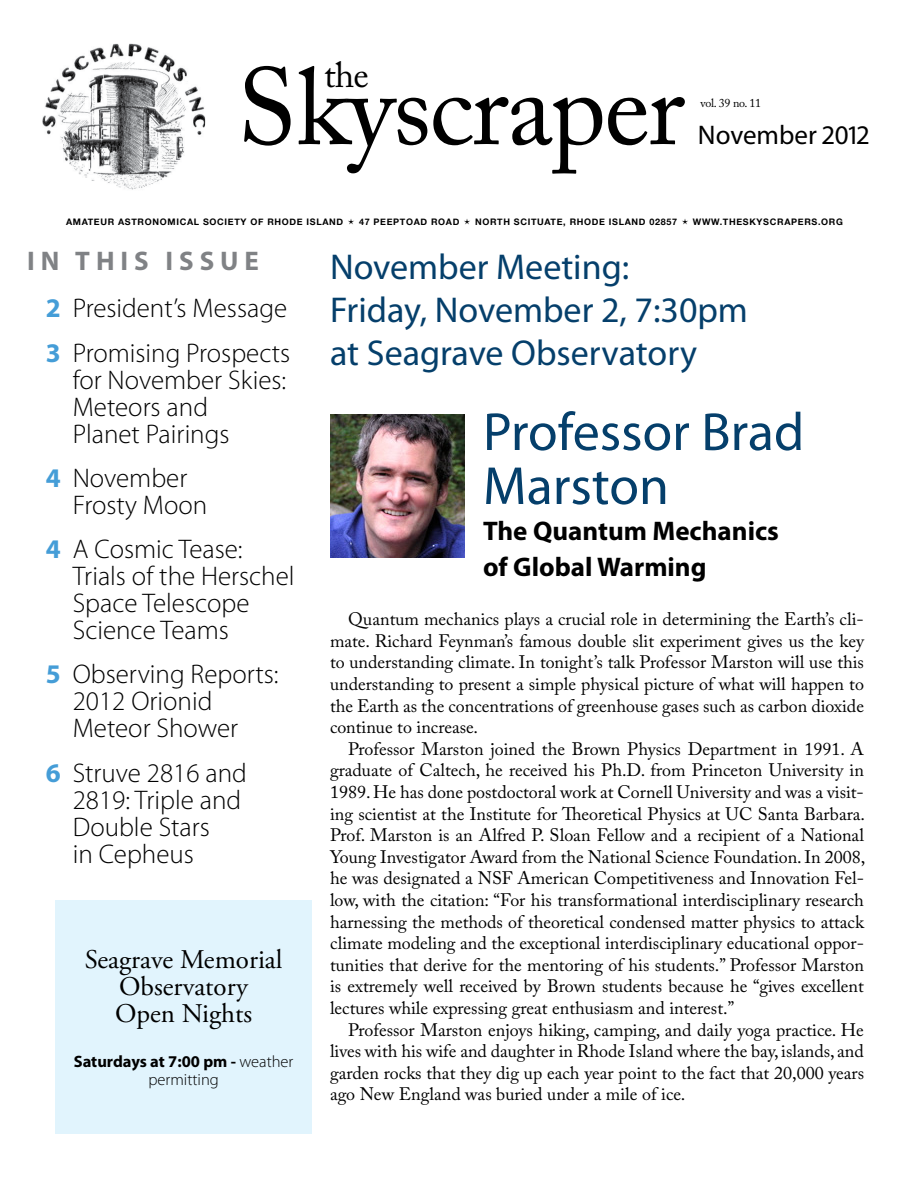
<style>
.page{position:relative;width:918px;height:1188px;background:#fff}
.page>*{position:absolute;margin:0;border:0;box-sizing:border-box;transform-origin:0 0}
.t1{font:108px "Adobe Caslon Pro";letter-spacing:-.02em;color:#000}
.t2{font:54px/54px "Myriad Pro";color:#053f6b}
.t3{font:36px/43.2px "Myriad Pro";color:#053f6b}
.t4{font:36px "Adobe Caslon Pro";color:#000}
.t5{font:300 27px/27px "Myriad Pro";color:#000}
.t6{font:27px/27px "Adobe Garamond Pro";color:#000;text-align:center}
.t7{font:700 27px/36px "Myriad Pro";color:#000}
.t8{font:27px "Myriad Pro";color:#000}
.t9{font:18px/21.6px "Adobe Caslon Pro";color:#000;text-align:justify}
.t10{font:700 16.5px/18px "Myriad Pro";letter-spacing:-.005em;color:#000;text-align:center}
.t11{font:12px "Adobe Caslon Pro";letter-spacing:-.02em;color:#000}
.t12{font:700 9px "Helvetica Neue";letter-spacing:.075em;color:#000}
.s1{font-weight:700;color:#808285}
.s2{font-weight:700;color:#459dd7}
.s3{font-weight:300}
</style>
<div class="page">
<img style="left:42px;top:44px;width:163px;height:146px">
<img style="left:330px;top:414px;width:135px;height:144px">
<div style="left:55px;top:900px;width:257px;height:234px;background:#e1f4fd"></div>
<h3 class="t4" style="left:324px;top:54px;width:46px">the</h3>
<h1 class="t1" style="left:237px;top:44px;width:449px">Skyscraper</h1>
<p class="t11" style="left:700px;top:95px;width:62px">vol. 39 no. 11</p>
<h3 class="t8" style="left:698px;top:118px;width:173px">November 2012</h3>
<p class="t12" style="left:66px;top:216px;width:279px">AMATEUR ASTRONOMICAL SOCIETY OF RHODE ISLAND</p>
<p class="t12" style="left:359px;top:216px;width:102px">47 PEEPTOAD ROAD</p>
<p class="t12" style="left:475px;top:216px;width:203px">NORTH SCITUATE, RHODE ISLAND 02857</p>
<p class="t12" style="left:693px;top:216px;width:152px">WWW.THESKYSCRAPERS.ORG</p>
<h3 class="t5" style="left:46px;top:237px;width:243px;line-height:47.2px;text-indent:-18px"><span class="s1">In thi s i ssue<br></span><span class="s2">2</span> President’s Message</h3>
<h3 class="t5" style="left:73px;top:339px;width:219px;text-indent:-27px"><span class="s2">3</span> Promising Prospects for November Skies:<br>Meteors and<br>Planet Pairings</h3>
<h3 class="t5" style="left:73px;top:464px;width:136px;text-indent:-27px"><span class="s2">4</span> November<br>Frosty Moon</h3>
<h3 class="t5" style="left:73px;top:535px;width:223px;text-indent:-27px"><span class="s2">4</span> A Cosmic Tease:<br>Trials of the Herschel<br>Space Telescope<br>Science Teams</h3>
<h3 class="t5" style="left:73px;top:661px;width:207px;text-indent:-27px"><span class="s2">5</span> Observing Reports:<br>2012 Orionid<br>Meteor Shower</h3>
<h3 class="t5" style="left:73px;top:759px;width:176px;text-indent:-27px"><span class="s2">6</span> Struve 2816 and<br>2819: Triple and<br>Double Stars<br>in Cepheus</h3>
<h3 class="t3" style="left:330px;top:245px;width:419px">November Meeting:<br>Friday, November 2, 7:30pm at Seagrave Observatory</h3>
<h2 class="t2" style="left:483px;top:404px;width:323px">Professor Brad<br>Marston</h2>
<h3 class="t7" style="left:483px;top:512px;width:298px">The Quantum Mechanics of Global Warming</h3>
<p class="t9" style="left:330px;top:608px;width:536px;text-indent:18px">Quantum mechanics plays a crucial role in determining the Earth’s cli&shy;mate. Richard Feynman’s famous double slit experiment gives us the key to understanding climate. In tonight’s talk Professor Marston will use this understanding to present a simple physical picture of what will happen to the Earth as the concentrations of greenhouse gases such as carbon dioxide continue to increase.</p>
<p class="t9" style="left:330px;top:738px;width:537px;text-indent:18px">Professor Marston joined the Brown Physics Department in 1991. A graduate of Caltech, he received his Ph.D. from Princeton University in 1989. He has done postdoctoral work at Cornell University and was a visit&shy;ing scientist at the Institute for Theoretical Physics at UC Santa Barbara.<br>Prof. Marston is an Alfred P. Sloan Fellow and a recipient of a National Young Investigator Award from the National Science Foundation. In 2008, he was designated a NSF American Competitiveness and Innovation Fel&shy;low, with the citation: “For his transformational interdisciplinary research harnessing the methods of theoretical condensed matter physics to attack climate modeling and the exceptional interdisciplinary educational oppor&shy;tunities that derive for the mentoring of his students.” Professor Marston is extremely well received by Brown students because he “gives excellent lectures while expressing great enthusiasm and interest.”</p>
<p class="t9" style="left:330px;top:1019px;width:536px;text-indent:18px">Professor Marston enjoys hiking, camping, and daily yoga practice. He lives with his wife and daughter in Rhode Island where the bay, islands, and garden rocks that they dig up each year point to the fact that 20,000 years ago New England was buried under a mile of ice.</p>
<h3 class="t6" style="left:85px;top:947px;width:199px">Seagrave Memorial<br>Observatory<br>Open Nights</h3>
<p class="t10" style="left:74px;top:1052px;width:221px">Saturdays at 7:00 pm - <span class="s3">weather permitting</span></p>
</div>
